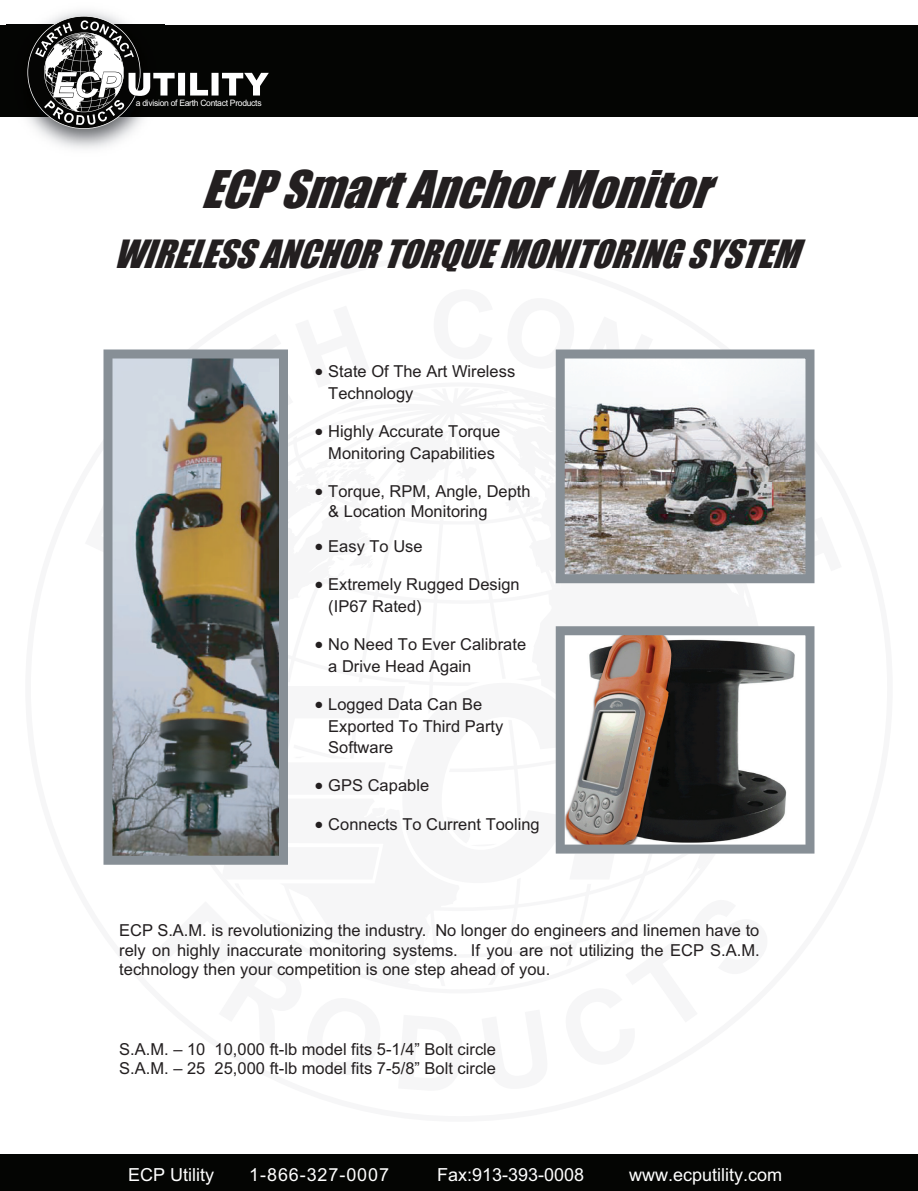
<style>
.page{position:relative;width:918px;height:1191px;background:#fff}
.page>*{position:absolute;margin:0;border:0;box-sizing:border-box;transform-origin:0 0}
.t1{font:italic 48px "Impact";color:#231f20}
.t2{font:italic 36px "Impact";color:#231f20}
.t3{font:18px "Arial";color:#fff}
.t4{font:18px "Arial";letter-spacing:.05em;color:#fff}
.t5{font:16.5px/21.9px "Arial";color:#231f20}
.t6{font:8.85px "Arial";letter-spacing:-.035em;color:#fff}
</style>
<div class="page">
<svg style="left:104px;top:350px;width:184px;height:515px;background:#84847e"></svg>
<svg style="left:556px;top:350px;width:258px;height:233px"></svg>
<svg style="left:556px;top:626px;width:258px;height:228px"></svg>
<div style="left:0;top:1155px;width:918px;height:36px;background:#040503"></div>
<div style="left:0;top:25px;width:918px;height:92px;background:#040503"></div>
<img style="left:6px;top:11px;width:129px;height:138px">
<img style="left:6px;top:25px;width:21px;height:92px">
<svg style="left:27px;top:16px;width:242px;height:113px"></svg>
<p class="t6" style="left:136px;top:100px;width:127px">a division of Earth Contact Products</p>
<p class="t1" style="left:201px;top:174px;width:522px">ECP Smart AnchorMonitor</p>
<p class="t2" style="left:113px;top:242px;width:696px">WIRELESS ANCHOR TORQUE MONITORING SYSTEM</p>
<p class="t5" style="left:328px;top:362px;width:188px;text-indent:-14px">• State Of The Art Wireless<br>Technology</p>
<p class="t5" style="left:315px;top:422px;width:187px;text-align:center">• Highly Accurate Torque<br>Monitoring Capabilities</p>
<p class="t5" style="left:328px;top:483px;width:204px;line-height:19.8px;text-indent:-14px">• Torque, RPM, Angle, Depth &amp; Location Monitoring</p>
<p class="t5" style="left:315px;top:537px;width:109px">• Easy To Use</p>
<p class="t5" style="left:328px;top:575px;width:193px;text-indent:-14px">• Extremely Rugged Design (IP67 Rated)</p>
<p class="t5" style="left:328px;top:635px;width:199px;text-indent:-14px">• No Need To Ever Calibrate a Drive Head Again</p>
<p class="t5" style="left:328px;top:695px;width:176px;text-indent:-14px">• Logged Data Can Be<br>Exported To Third Party<br>Software</p>
<p class="t5" style="left:315px;top:776px;width:116px">• GPS Capable</p>
<p class="t5" style="left:315px;top:815px;width:226px">• Connects To Current Tooling</p>
<p class="t5" style="left:119px;top:922px;width:642px;line-height:19.8px;text-align:justify">ECP S.A.M. is revolutionizing the industry. No longer do engineers and linemen have to rely on highly inaccurate monitoring systems. If you are not utilizing the ECP S.A.M. technology then your competition is one step ahead of you.</p>
<p class="t5" style="left:119px;top:1041px;width:378px;line-height:19.8px">S.A.M. – 10 10,000 ft-lb model fits 5-1/4” Bolt circle<br>S.A.M. – 25 25,000 ft-lb model fits 7-5/8” Bolt circle</p>
<p class="t3" style="left:128px;top:1168px;width:88px">ECP Utility</p>
<p class="t4" style="left:249px;top:1168px;width:141px">1-866-327-0007</p>
<p class="t3" style="left:437px;top:1168px;width:149px">Fax:913-393-0008</p>
<p class="t3" style="left:629px;top:1168px;width:155px">www.ecputility.com</p>
</div>
